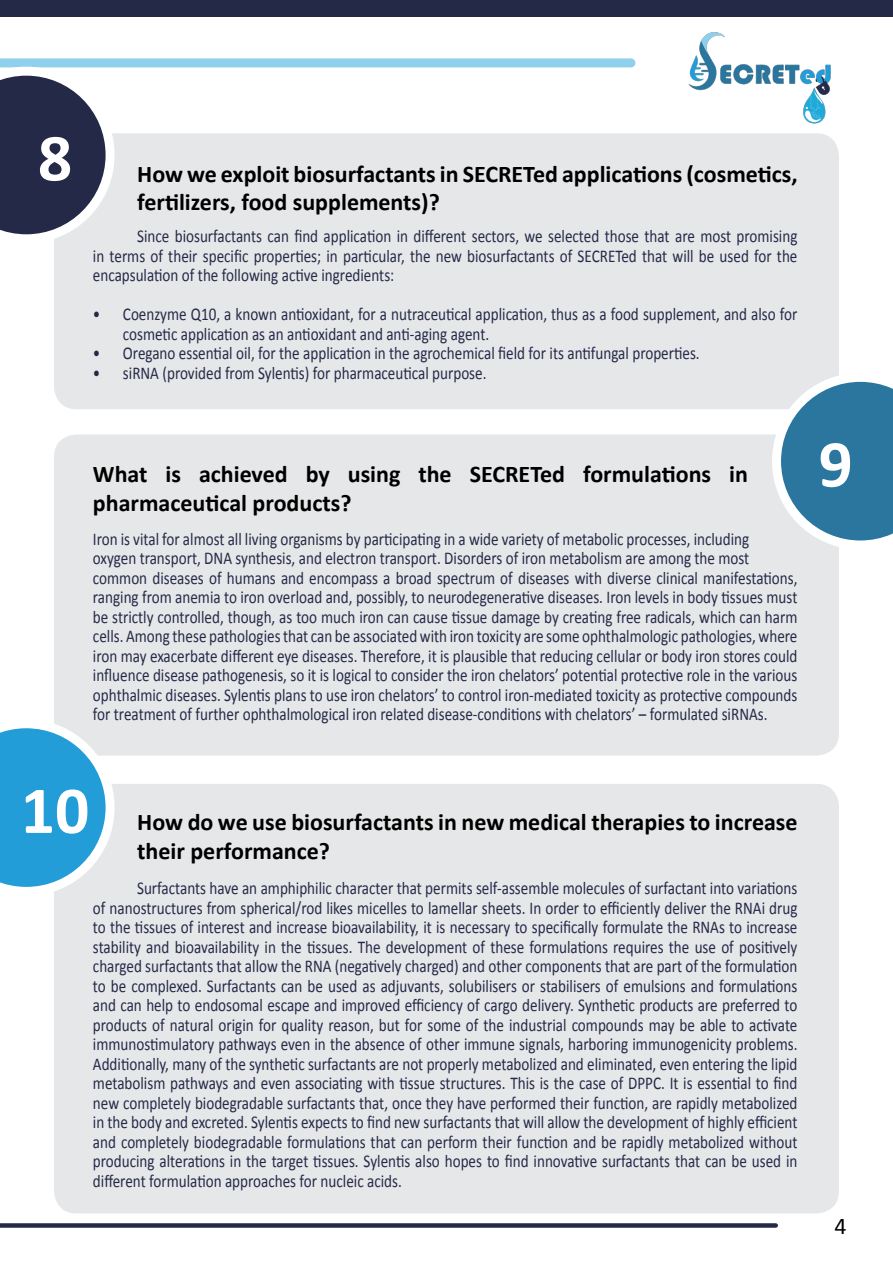
<style>
.page{position:relative;width:893px;height:1263px;background:#fff}
.page>*{position:absolute;margin:0;border:0;box-sizing:border-box;transform-origin:0 0}
.t1{font:700 67.5px "Calibri";color:#fff}
.t2{font:700 24px/28.8px "Calibri";color:#000}
.t3{font:24px "Calibri";color:#000}
.t4{font:18px/19.5px "Calibri";color:#252948;text-align:justify;scale:.84 1}
</style>
<div class="page">
<div style="left:0;top:0;width:893px;height:17px;background:#252948"></div>
<div style="left:0;top:58px;width:631px;height:9px;background:#8fd0ed"></div>
<img style="left:688px;top:32px;width:143px;height:92px">
<div style="left:0;top:1223px;width:776px;height:5px;background:#252948"></div>
<div style="left:54px;top:133px;width:785px;height:276px;background:#e6e7e8;border-radius:22px"></div>
<svg style="left:0;top:67px;width:115px;height:172px"></svg>
<div style="left:54px;top:434px;width:785px;height:322px;background:#e6e7e8;border-radius:22px"></div>
<svg style="left:772px;top:375px;width:121px;height:172px"></svg>
<div style="left:54px;top:784px;width:785px;height:429px;background:#e6e7e8;border-radius:22px"></div>
<svg style="left:0;top:724px;width:115px;height:167px"></svg>
<h1 class="t1" style="left:38px;top:115px;width:36px">8</h1>
<h2 class="t2" style="left:137px;top:159px;width:662px">How we exploit biosurfactants in SECRETed applications (cosmetics, fertilizers, food supplements)?</h2>
<p class="t4" style="left:93px;top:227px;width:840px;text-indent:44px">Since biosurfactants can find application in different sectors, we selected those that are most promising in terms of their specific properties; in particular, the new biosurfactants of SECRETed that will be used for the encapsulation of the following active ingredients:</p>
<p class="t4" style="left:123px;top:305px;width:804px;text-indent:-30px">• Coenzyme Q10, a known antioxidant, for a nutraceutical application, thus as a food supplement, and also for cosmetic application as an antioxidant and anti-aging agent.</p>
<p class="t4" style="left:93px;top:344px;width:724px">• Oregano essential oil, for the application in the agrochemical field for its antifungal properties.</p>
<p class="t4" style="left:93px;top:363px;width:470px">• siRNA (provided from Sylentis) for pharmaceutical purpose.</p>
<h2 class="t2" style="left:93px;top:460px;width:656px">What is achieved by using the SECRETed formulations in</h2>
<h2 class="t2" style="left:93px;top:488px;width:260px">pharmaceutical products?</h2>
<p class="t4" style="left:93px;top:529px;width:840px;text-align:left">Iron is vital for almost all living organisms by participating in a wide variety of metabolic processes, including<br>oxygen transport, DNA synthesis, and electron transport. Disorders of iron metabolism are among the most common diseases of humans and encompass a broad spectrum of diseases with diverse clinical manifestations, ranging from anemia to iron overload and, possibly, to neurodegenerative diseases. Iron levels in body tissues must be strictly controlled, though, as too much iron can cause tissue damage by creating free radicals, which can harm cells. Among these pathologies that can be associated with iron toxicity are some ophthalmologic pathologies, where iron may exacerbate different eye diseases. Therefore, it is plausible that reducing cellular or body iron stores could influence disease pathogenesis, so it is logical to consider the iron chelators’ potential protective role in the various ophthalmic diseases. Sylentis plans to use iron chelators’ to control iron-mediated toxicity as protective compounds for treatment of further ophthalmological iron related disease-conditions with chelators’ – formulated siRNAs.</p>
<h1 class="t1" style="left:818px;top:421px;width:36px">9</h1>
<h1 class="t1" style="left:21px;top:767px;width:70px">10</h1>
<h2 class="t2" style="left:137px;top:808px;width:662px">How do we use biosurfactants in new medical therapies to increase their performance?</h2>
<p class="t4" style="left:93px;top:879px;width:840px;text-indent:44px">Surfactants have an amphiphilic character that permits self-assemble molecules of surfactant into variations of nanostructures from spherical/rod likes micelles to lamellar sheets. In order to efficiently deliver the RNAi drug to the tissues of interest and increase bioavailability, it is necessary to specifically formulate the RNAs to increase stability and bioavailability in the tissues. The development of these formulations requires the use of positively charged surfactants that allow the RNA (negatively charged) and other components that are part of the formulation to be complexed. Surfactants can be used as adjuvants, solubilisers or stabilisers of emulsions and formulations and can help to endosomal escape and improved efficiency of cargo delivery. Synthetic products are preferred to products of natural origin for quality reason, but for some of the industrial compounds may be able to activate immunostimulatory pathways even in the absence of other immune signals, harboring immunogenicity problems.<br>Additionally, many of the synthetic surfactants are not properly metabolized and eliminated, even entering the lipid metabolism pathways and even associating with tissue structures. This is the case of DPPC. It is essential to find new completely biodegradable surfactants that, once they have performed their function, are rapidly metabolized in the body and excreted. Sylentis expects to find new surfactants that will allow the development of highly efficient and completely biodegradable formulations that can perform their function and be rapidly metabolized without producing alterations in the target tissues. Sylentis also hopes to find innovative surfactants that can be used in different formulation approaches for nucleic acids.</p>
<h2 class="t3" style="left:835px;top:1211px;width:14px">4</h2>
</div>
